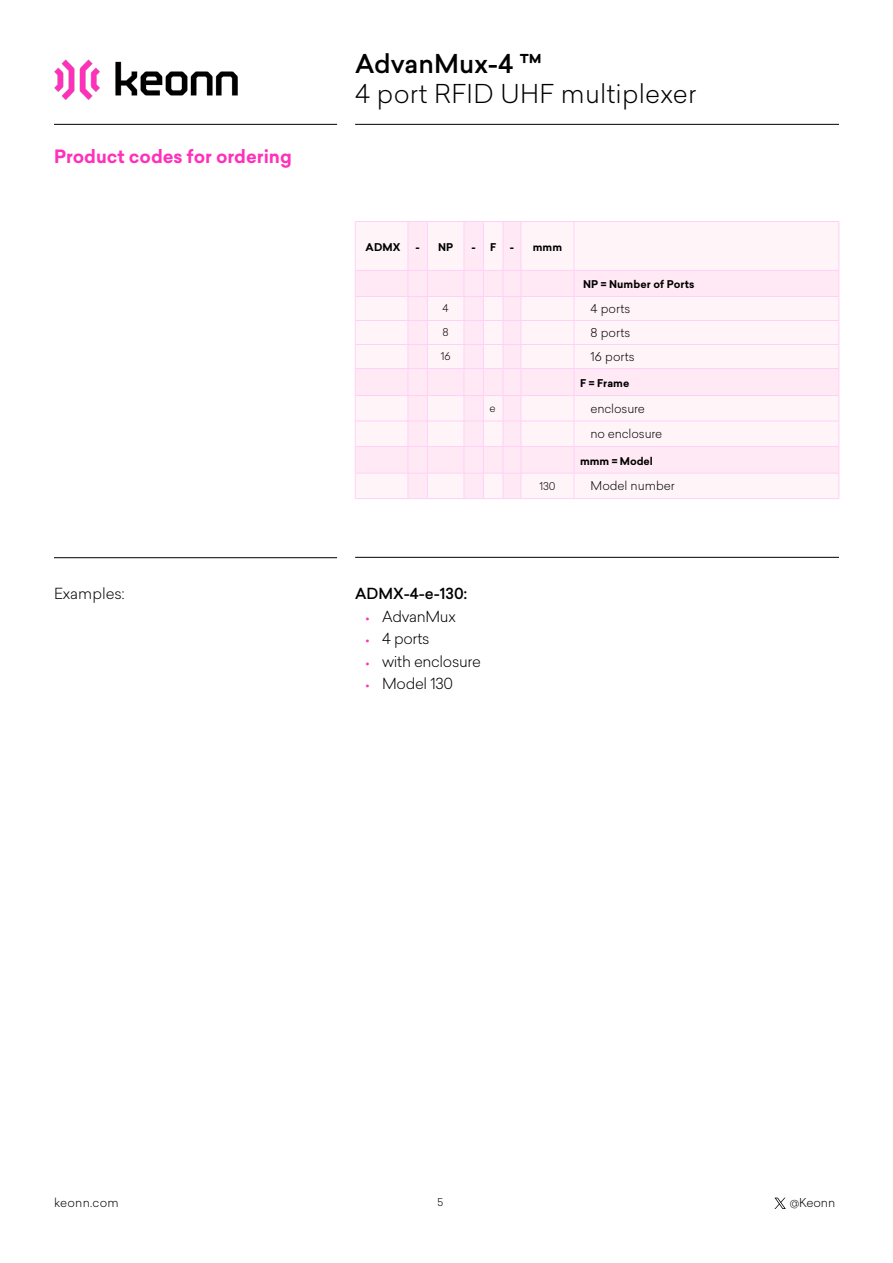
<style>
.page{position:relative;width:893px;height:1263px;background:#fff}
.page>*{position:absolute;margin:0;border:0;box-sizing:border-box;transform-origin:0 0}
.t1{font:300 25.5px "Sailec";letter-spacing:.01em;color:#000}
.t2{font:500 25.5px "Sailec";color:#000}
.t3{font:700 18px "Sailec";color:#ff30b9}
.t4{font:300 15px "Sailec";letter-spacing:-.02em;color:#000}
.t5{font:500 15px "Sailec";color:#000}
.t6{font:300 15px "Sailec";color:#000}
.t7{font:300 12px/25.5px "Sailec";color:#000}
.t8{font:300 12px "Sailec";letter-spacing:.02em;color:#000}
.t9{font:700 10.5px "Sailec";letter-spacing:.01em;color:#000}
.t10{font:300 10.5px "Sailec";color:#000}
.s1{font-size:12px;color:#ff30b9}
</style>
<div class="page">
<hr style="left:355px;top:124px;width:484px;height:1px;background:#000">
<hr style="left:54px;top:124px;width:283px;height:1px;background:#000">
<img style="left:54px;top:59px;width:184px;height:40px">
<svg style="left:774px;top:1197px;width:12px;height:12px"></svg>
<hr style="left:54px;top:557px;width:283px;height:1px;background:#000">
<hr style="left:355px;top:557px;width:484px;height:1px;background:#000">
<svg style="left:356px;top:222px;width:483px;height:276px;fill:#fff5f9"></svg>
<hr style="left:521px;top:221px;width:53px;height:1px;background:#ffd1f7">
<hr style="left:574px;top:221px;width:265px;height:1px;background:#ffd1f7">
<hr style="left:574px;top:222px;width:1px;height:48px;background:#ffd1f7">
<hr style="left:839px;top:222px;width:1px;height:48px;background:#ffd1f7">
<hr style="left:427px;top:221px;width:37px;height:1px;background:#ffd1f7">
<hr style="left:355px;top:221px;width:53px;height:1px;background:#ffd1f7">
<hr style="left:355px;top:222px;width:1px;height:48px;background:#ffd1f7">
<hr style="left:355px;top:270px;width:53px;height:1px;background:#ffd1f7">
<hr style="left:427px;top:270px;width:37px;height:1px;background:#ffd1f7">
<hr style="left:521px;top:270px;width:53px;height:1px;background:#ffd1f7">
<hr style="left:574px;top:270px;width:265px;height:1px;background:#ffd1f7">
<hr style="left:355px;top:296px;width:53px;height:1px;background:#ffd1f7">
<hr style="left:427px;top:296px;width:37px;height:1px;background:#ffd1f7">
<hr style="left:521px;top:296px;width:53px;height:1px;background:#ffd1f7">
<hr style="left:574px;top:296px;width:265px;height:1px;background:#ffd1f7">
<hr style="left:355px;top:320px;width:53px;height:1px;background:#ffd1f7">
<hr style="left:427px;top:320px;width:37px;height:1px;background:#ffd1f7">
<hr style="left:521px;top:320px;width:53px;height:1px;background:#ffd1f7">
<hr style="left:574px;top:320px;width:265px;height:1px;background:#ffd1f7">
<hr style="left:355px;top:344px;width:53px;height:1px;background:#ffd1f7">
<hr style="left:427px;top:344px;width:37px;height:1px;background:#ffd1f7">
<hr style="left:521px;top:344px;width:53px;height:1px;background:#ffd1f7">
<hr style="left:574px;top:344px;width:265px;height:1px;background:#ffd1f7">
<hr style="left:355px;top:498px;width:53px;height:1px;background:#ffd1f7">
<hr style="left:427px;top:498px;width:37px;height:1px;background:#ffd1f7">
<hr style="left:521px;top:498px;width:53px;height:1px;background:#ffd1f7">
<hr style="left:574px;top:498px;width:265px;height:1px;background:#ffd1f7">
<hr style="left:355px;top:368px;width:53px;height:1px;background:#ffd1f7">
<hr style="left:355px;top:395px;width:53px;height:1px;background:#ffd1f7">
<hr style="left:427px;top:368px;width:37px;height:1px;background:#ffd1f7">
<hr style="left:427px;top:395px;width:37px;height:1px;background:#ffd1f7">
<hr style="left:521px;top:368px;width:53px;height:1px;background:#ffd1f7">
<hr style="left:521px;top:395px;width:53px;height:1px;background:#ffd1f7">
<hr style="left:574px;top:368px;width:265px;height:1px;background:#ffd1f7">
<hr style="left:574px;top:395px;width:265px;height:1px;background:#ffd1f7">
<hr style="left:355px;top:421px;width:53px;height:1px;background:#ffd1f7">
<hr style="left:355px;top:446px;width:53px;height:1px;background:#ffd1f7">
<svg style="left:355px;top:271px;width:1px;height:227px"></svg>
<hr style="left:355px;top:473px;width:53px;height:1px;background:#ffd1f7">
<hr style="left:427px;top:421px;width:37px;height:1px;background:#ffd1f7">
<hr style="left:427px;top:446px;width:37px;height:1px;background:#ffd1f7">
<hr style="left:427px;top:473px;width:37px;height:1px;background:#ffd1f7">
<hr style="left:521px;top:421px;width:53px;height:1px;background:#ffd1f7">
<hr style="left:521px;top:446px;width:53px;height:1px;background:#ffd1f7">
<hr style="left:521px;top:473px;width:53px;height:1px;background:#ffd1f7">
<hr style="left:574px;top:421px;width:265px;height:1px;background:#ffd1f7">
<hr style="left:574px;top:446px;width:265px;height:1px;background:#ffd1f7">
<svg style="left:574px;top:271px;width:1px;height:227px"></svg>
<svg style="left:839px;top:270px;width:1px;height:229px"></svg>
<hr style="left:574px;top:473px;width:265px;height:1px;background:#ffd1f7">
<hr style="left:503px;top:222px;width:1px;height:48px;background:#ffd1f7">
<hr style="left:521px;top:222px;width:1px;height:48px;background:#ffd1f7">
<svg style="left:464px;top:221px;width:57px;height:1px"></svg>
<hr style="left:464px;top:222px;width:1px;height:48px;background:#ffd1f7">
<hr style="left:483px;top:222px;width:1px;height:48px;background:#ffd1f7">
<svg style="left:464px;top:270px;width:58px;height:229px"></svg>
<svg style="left:408px;top:221px;width:19px;height:1px"></svg>
<hr style="left:408px;top:222px;width:1px;height:48px;background:#ffd1f7">
<hr style="left:427px;top:222px;width:1px;height:48px;background:#ffd1f7">
<svg style="left:408px;top:270px;width:20px;height:229px;background:#ffe6f4"></svg>
<h2 class="t3" style="left:54px;top:144px;width:239px">Product codes for ordering</h2>
<h1 class="t2" style="left:355px;top:46px;width:188px">AdvanMux-4 ™</h1>
<h1 class="t1" style="left:355px;top:76px;width:343px">4 port RFID UHF multiplexer</h1>
<p class="t9" style="left:366px;top:240px;width:36px">ADMX</p>
<p class="t9" style="left:416px;top:240px;width:39px">- NP</p>
<p class="t9" style="left:472px;top:240px;width:26px">- F</p>
<p class="t9" style="left:510px;top:240px;width:54px">- mmm</p>
<p class="t9" style="left:583px;top:277px;width:113px">NP = Number of Ports</p>
<p class="t10" style="left:443px;top:301px;width:8px">4</p>
<p class="t7" style="left:590px;top:296px;width:42px">4 ports</p>
<p class="t10" style="left:443px;top:325px;width:8px">8</p>
<p class="t7" style="left:590px;top:320px;width:42px">8 ports</p>
<p class="t10" style="left:441px;top:349px;width:12px">16</p>
<p class="t7" style="left:590px;top:344px;width:46px">16 ports</p>
<p class="t9" style="left:580px;top:376px;width:51px">F = Frame</p>
<p class="t10" style="left:489px;top:401px;width:8px">e</p>
<p class="t7" style="left:590px;top:395px;width:73px">enclosure no enclosure</p>
<p class="t9" style="left:580px;top:453px;width:74px">mmm = Model</p>
<p class="t10" style="left:539px;top:479px;width:18px">130</p>
<p class="t7" style="left:590px;top:473px;width:86px">Model number</p>
<p class="t6" style="left:54px;top:583px;width:72px">Examples:</p>
<p class="t5" style="left:355px;top:583px;width:114px">ADMX-4-e-130:</p>
<p class="t4" style="left:366px;top:606px;width:92px"><span class="s1">•</span> AdvanMux</p>
<p class="t4" style="left:366px;top:628px;width:65px"><span class="s1">•</span> 4 ports</p>
<p class="t4" style="left:366px;top:651px;width:117px"><span class="s1">•</span> with enclosure</p>
<p class="t4" style="left:366px;top:673px;width:89px"><span class="s1">•</span> Model 130</p>
<p class="t8" style="left:54px;top:1194px;width:66px">keonn.com</p>
<p class="t10" style="left:438px;top:1195px;width:7px">5</p>
<p class="t7" style="left:790px;top:1189px;width:47px">@Keonn</p>
</div>
